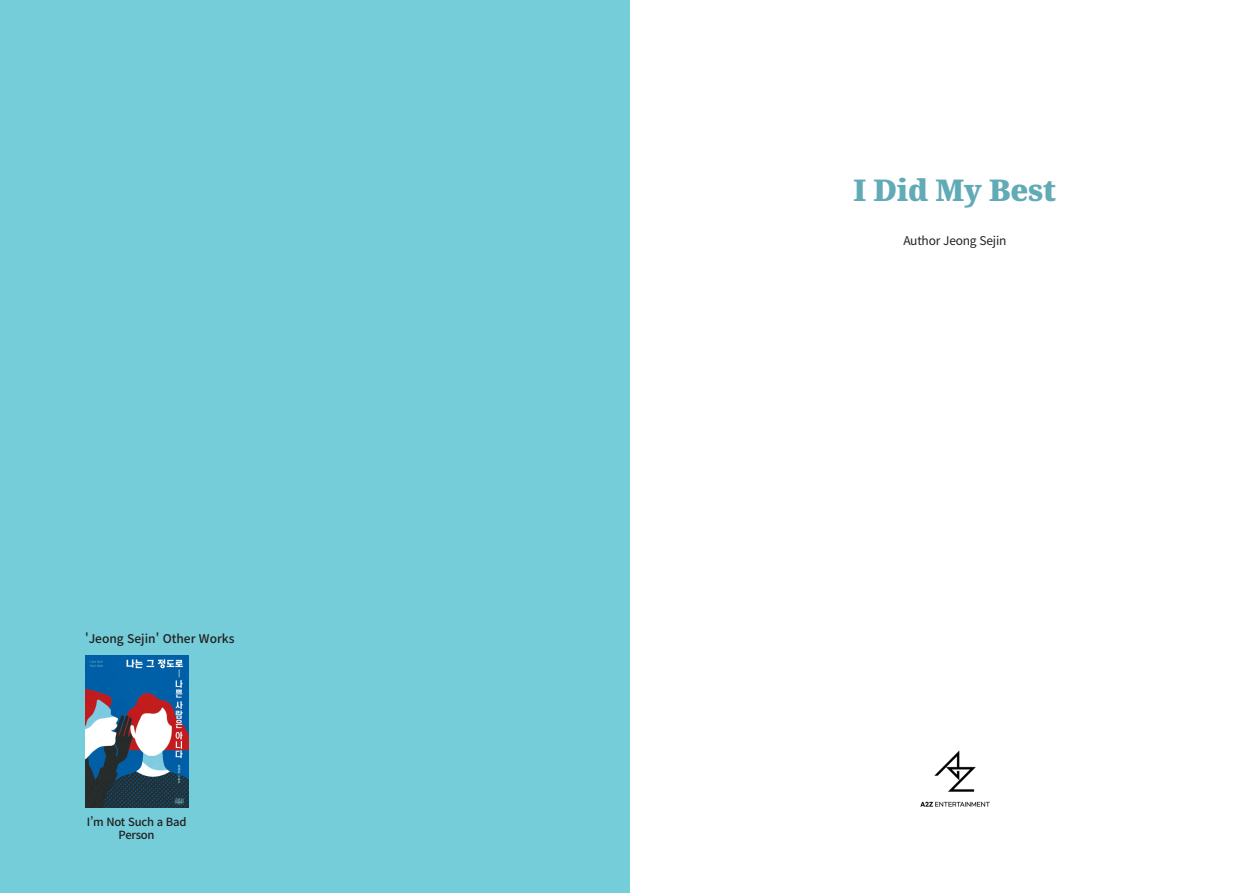
<style>
.page{position:relative;width:1259px;height:893px;background:#fff}
.page>*{position:absolute;margin:0;border:0;box-sizing:border-box;transform-origin:0 0}
.t1{font:900 30px "Noto Serif";letter-spacing:-.01em;color:#61abb6}
.t2{font:500 12px "Noto Sans CJ Kkr";color:#231f20}
.t3{font:12px "Noto Sans CJ Kkr";letter-spacing:-.02em;color:#231f20}
.t4{font:500 11.25px/13.5px "Noto Sans CJ Kkr";letter-spacing:-.02em;color:#231f20;text-align:center}
</style>
<div class="page">
<div style="left:0;top:0;width:629px;height:893px;background:#74cdd9"></div>
<img style="left:85px;top:656px;width:103px;height:151px">
<img style="left:920px;top:750px;width:70px;height:57px">
<p class="t2" style="left:85px;top:632px;width:151px">'Jeong Sejin' Other Works</p>
<p class="t4" style="left:87px;top:815px;width:101px">I’m Not Such a Bad<br>Person</p>
<h1 class="t1" style="left:853px;top:168px;width:204px">I Did My Best</h1>
<p class="t3" style="left:903px;top:234px;width:105px">Author Jeong Sejin</p>
</div>
